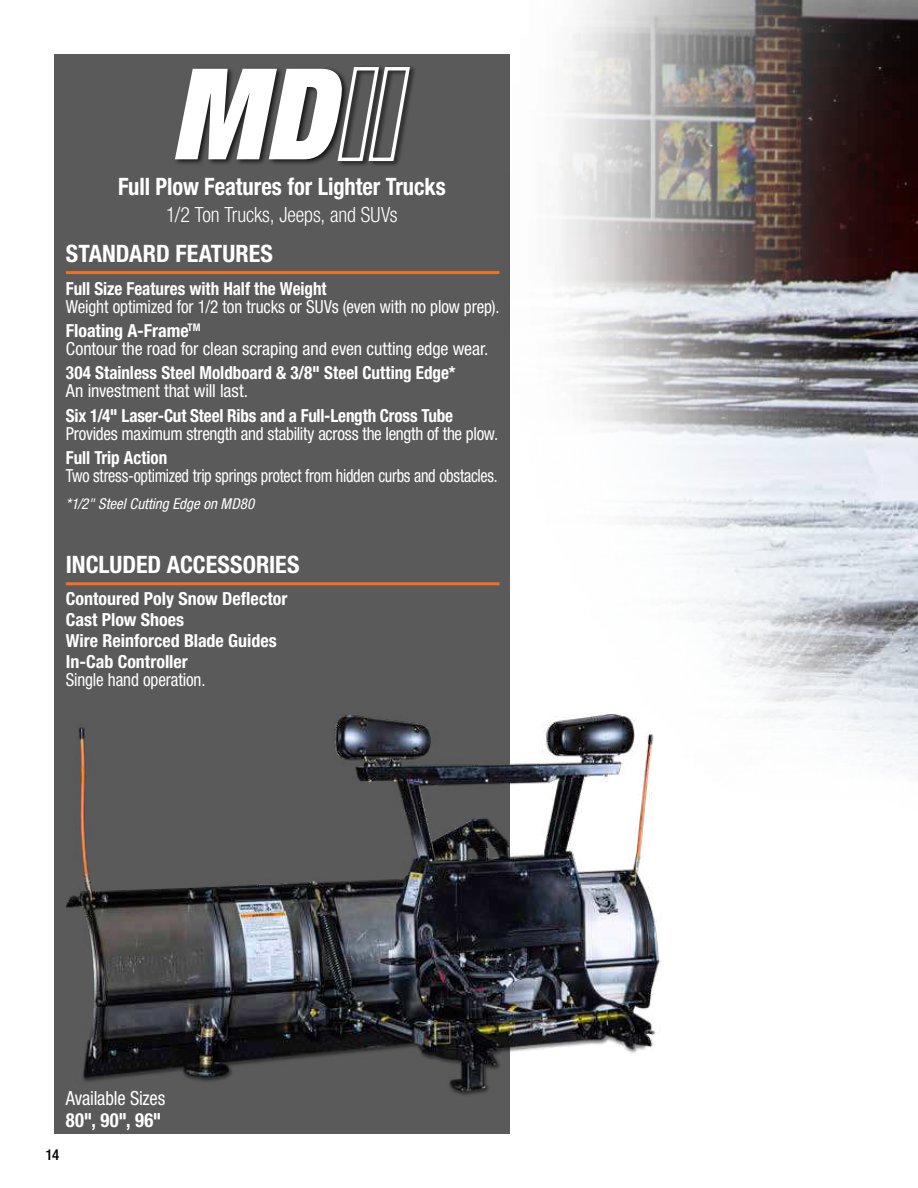
<style>
.page{position:relative;width:918px;height:1188px;background:#fff}
.page>*{position:absolute;margin:0;border:0;box-sizing:border-box;transform-origin:0 0}
.t1{font:italic 900 condensed 126.75px "Helvetica Neue LT Pro";color:#fff;scale:.95 1}
.t2{font:700 condensed 24px "Helvetica Neue LT Pro";color:#fff}
.t3{font:700 condensed 24px "Helvetica Neue LT Pro";color:#fff;scale:.94 1}
.t4{font:300 condensed 21px "Helvetica Neue LT Pro";letter-spacing:-.005em;color:#fff;scale:.95 1}
.t5{font:condensed 19.5px "Helvetica Neue LT Pro";letter-spacing:-.01em;color:#fff;scale:.95 1}
.t6{font:700 condensed 19.5px "Helvetica Neue LT Pro";color:#fff;scale:.95 1}
.t7{font:condensed 18px/24.3px "Helvetica Neue LT Pro";letter-spacing:-.01em;color:#fff;scale:.95 1}
.t8{font:700 condensed 18px "Helvetica Neue LT Pro";color:#fff;scale:.95 1}
.t9{font:700 condensed 18px/21px "Helvetica Neue LT Pro";color:#fff}
.t10{font:condensed 18px "Helvetica Neue LT Pro";letter-spacing:-.01em;color:#fff}
.t11{font:condensed 18px "Helvetica Neue LT Pro";letter-spacing:-.01em;color:#fff;scale:.9 1}
.t12{font:italic condensed 15px "Helvetica Neue LT Pro";color:#fff}
.t13{font:500 condensed 15px "Helvetica Neue LT Pro";color:#000}
.s1{font-weight:700}
</style>
<div class="page">
<img style="left:561px;top:0;width:357px;height:775px">
<div style="left:54px;top:54px;width:456px;height:1080px;background:#5a5a5a"></div>
<hr style="left:66px;top:582px;width:433px;height:3px;background:#f36f21">
<hr style="left:66px;top:271px;width:433px;height:3px;background:#f36f21">
<img style="left:67px;top:714px;width:596px;height:381px">
<div style="left:173px;top:65px;width:244px;height:103px;background:#000;opacity:.75"></div>
<h1 class="t1" style="left:170px;top:33px;width:238px">MDII</h1>
<h2 class="t3" style="left:118px;top:172px;width:350px">Full Plow Features for Lighter Trucks</h2>
<p class="t4" style="left:166px;top:202px;width:245px">1/2 Ton Trucks, Jeeps, and SUVs</p>
<h2 class="t2" style="left:66px;top:239px;width:209px">STANDARD FEATURES</h2>
<p class="t8" style="left:66px;top:278px;width:276px">Full Size Features with Half the Weight</p>
<p class="t7" style="left:66px;top:294px;width:458px">Weight optimized for 1/2 ton trucks or SUVs (even with no plow prep).<br><span class="s1">Floating A-Frame</span><sup>TM</sup></p>
<p class="t10" style="left:66px;top:338px;width:424px">Contour the road for clean scraping and even cutting edge wear.</p>
<p class="t8" style="left:66px;top:362px;width:412px">304 Stainless Steel Moldboard &amp; 3/8" Steel Cutting Edge*</p>
<p class="t10" style="left:66px;top:381px;width:184px">An investment that will last.</p>
<p class="t8" style="left:66px;top:404px;width:409px">Six 1/4" Laser-Cut Steel Ribs and a Full-Length Cross Tube</p>
<p class="t7" style="left:66px;top:421px;width:457px">Provides maximum strength and stability across the length of the plow.</p>
<p class="t8" style="left:66px;top:447px;width:108px">Full Trip Action</p>
<p class="t11" style="left:66px;top:465px;width:481px">Two stress-optimized trip springs protect from hidden curbs and obstacles.</p>
<p class="t12" style="left:66px;top:495px;width:190px">*1/2" Steel Cutting Edge on MD80</p>
<h2 class="t2" style="left:66px;top:550px;width:235px">INCLUDED ACCESSORIES</h2>
<p class="t9" style="left:66px;top:588px;width:223px">Contoured Poly Snow Deflector<br>Cast Plow Shoes<br>Wire Reinforced Blade Guides<br>In-Cab Controller</p>
<p class="t7" style="left:66px;top:667px;width:148px">Single hand operation.</p>
<p class="t5" style="left:66px;top:1087px;width:106px">Available Sizes</p>
<p class="t6" style="left:66px;top:1108px;width:102px">80", 90", 96"</p>
<p class="t13" style="left:45px;top:1146px;width:15px">14</p>
</div>
